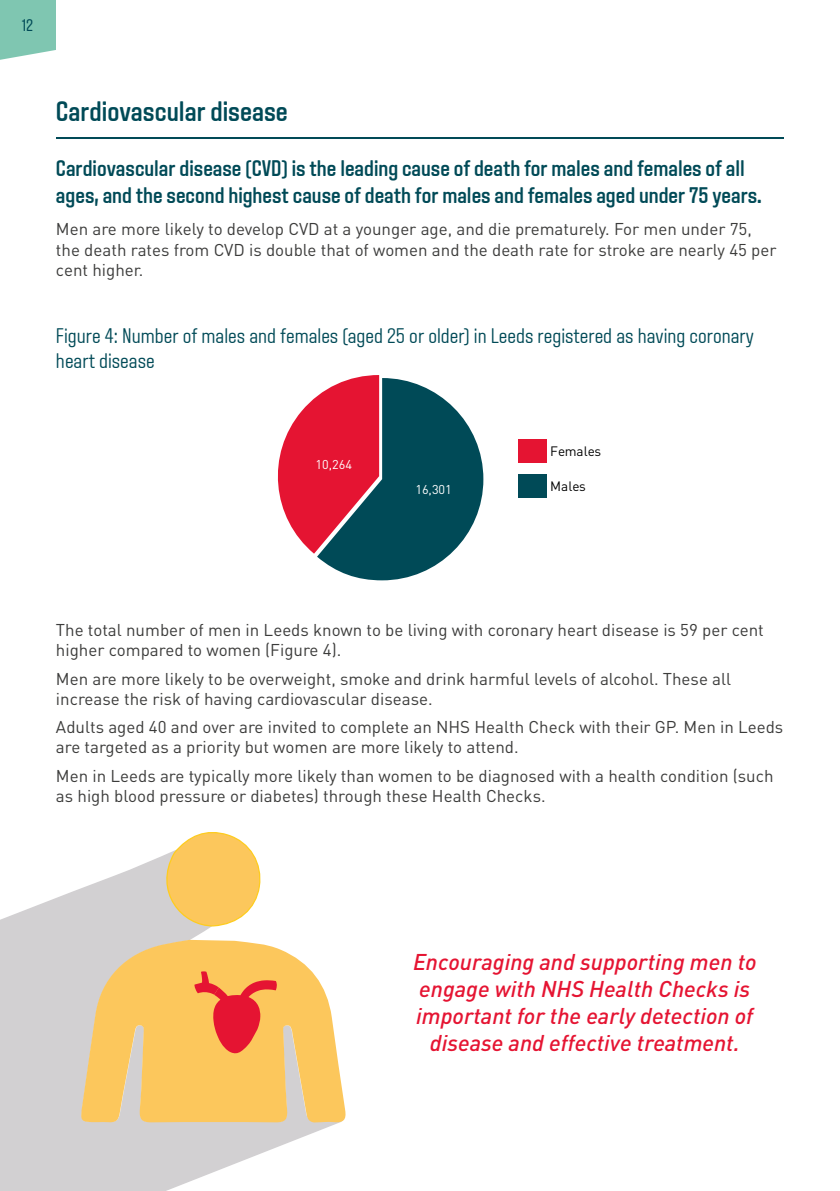
<style>
.page{position:relative;width:840px;height:1191px;background:#fff}
.page>*{position:absolute;margin:0;border:0;box-sizing:border-box;transform-origin:0 0}
.t1{font:500 28.2px "Aveny TLBU";color:#004a57}
.t2{font:500 22.6px/27px "Aveny TLBU";color:#004a57}
.t3{font:italic 500 22.6px/27px "DIN";color:#e51432;text-align:center}
.t4{font:300 21.2px/25.4px "Aveny TLBU";color:#004a57}
.t5{font:17px/20.2px "DIN";color:#3c3c3b}
.t6{font:17px "Aveny TLBU";color:#004a57}
.t7{font:13.4px "DIN";color:#000}
.t8{font:12.6px "DIN";color:#fff}
</style>
<div class="page">
<svg style="left:0;top:0;width:56px;height:60px;background:#89cab7"></svg>
<hr style="left:56px;top:137px;width:727px;height:2px;background:#004a57">
<svg style="left:0;top:860px;width:338px;height:331px;fill:#d2d0d2"></svg>
<svg style="left:152px;top:832px;width:110px;height:95px"></svg>
<svg style="left:80px;top:940px;width:266px;height:183px;background:#f5cd7c"></svg>
<svg style="left:194px;top:971px;width:83px;height:82px;background:#f27e4a"></svg>
<div style="left:517px;top:439px;width:29px;height:23px;background:#e51432"></div>
<div style="left:517px;top:474px;width:29px;height:23px;background:#004a57"></div>
<svg style="left:277px;top:375px;width:206px;height:205px"></svg>
<p class="t6" style="left:22px;top:16px;width:13px">12</p>
<h1 class="t1" style="left:56px;top:95px;width:233px">Cardiovascular disease</h1>
<h2 class="t2" style="left:56px;top:155px;width:707px">Cardiovascular disease (CVD) is the leading cause of death for males and females of all ages, and the second highest cause of death for males and females aged under 75 years.</h2>
<p class="t5" style="left:56px;top:219px;width:721px">Men are more likely to develop CVD at a younger age, and die prematurely. For men under 75, the death rates from CVD is double that of women and the death rate for stroke are nearly 45 per cent higher.</p>
<p class="t4" style="left:56px;top:323px;width:699px">Figure 4: Number of males and females (aged 25 or older) in Leeds registered as having coronary heart disease</p>
<p class="t8" style="left:315px;top:456px;width:38px">10,264</p>
<p class="t7" style="left:550px;top:442px;width:52px">Females</p>
<p class="t8" style="left:415px;top:481px;width:38px">16,301</p>
<p class="t7" style="left:550px;top:477px;width:37px">Males</p>
<p class="t5" style="left:56px;top:619px;width:709px">The total number of men in Leeds known to be living with coronary heart disease is 59 per cent higher compared to women (Figure 4).</p>
<p class="t5" style="left:56px;top:668px;width:676px">Men are more likely to be overweight, smoke and drink harmful levels of alcohol. These all increase the risk of having cardiovascular disease.</p>
<p class="t5" style="left:56px;top:716px;width:728px">Adults aged 40 and over are invited to complete an NHS Health Check with their GP. Men in Leeds are targeted as a priority but women are more likely to attend.</p>
<p class="t5" style="left:56px;top:765px;width:718px">Men in Leeds are typically more likely than women to be diagnosed with a health condition (such as high blood pressure or diabetes) through these Health Checks.</p>
<h2 class="t3" style="left:413px;top:947px;width:345px">Encouraging and supporting men to engage with NHS Health Checks is important for the early detection of disease and effective treatment.</h2>
</div>
